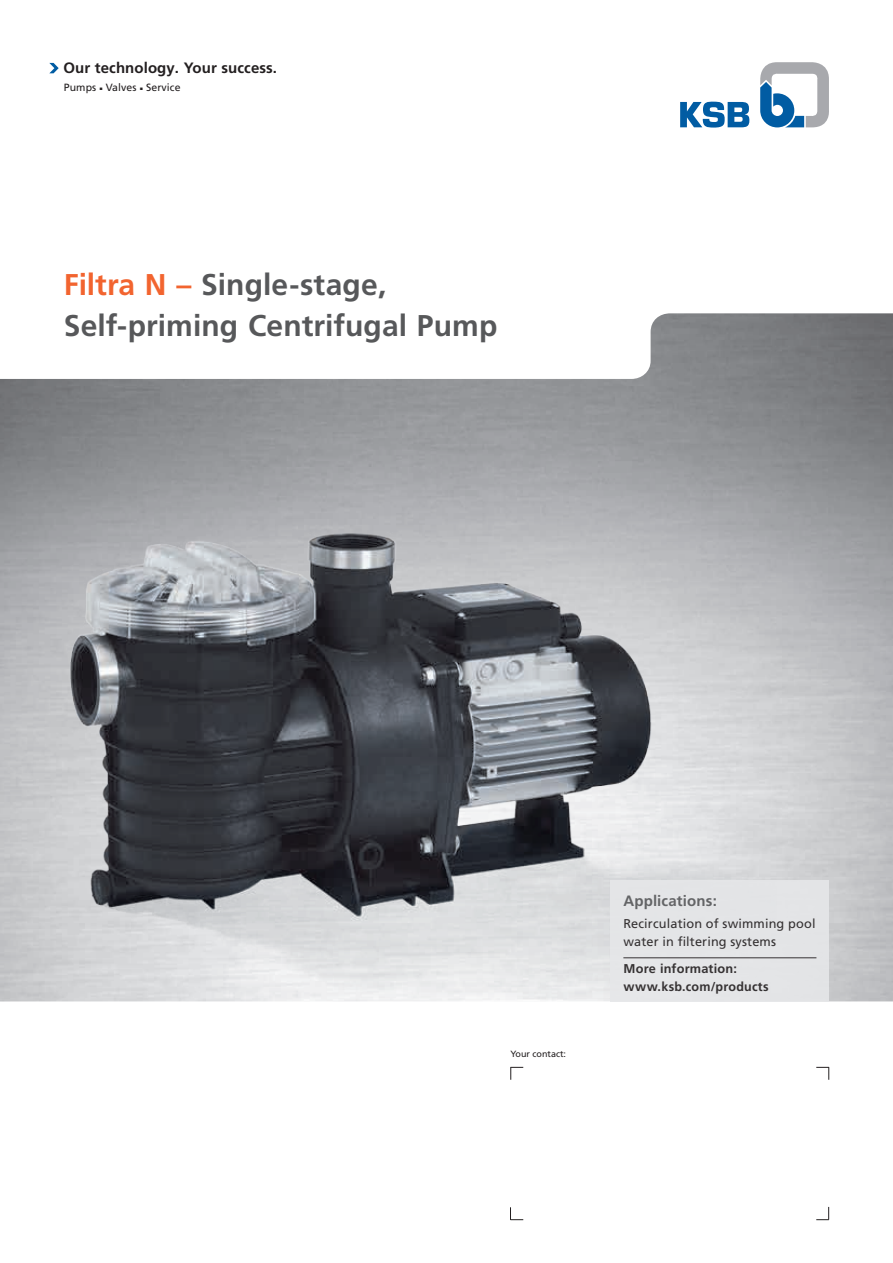
<style>
.page{position:relative;width:893px;height:1263px;background:#fff}
.page>*{position:absolute;margin:0;border:0;box-sizing:border-box;transform-origin:0 0}
.t1{font:700 30px/41.7px "Frutiger LT Pro";letter-spacing:.005em;color:#57585a}
.t2{font:700 15px "Frutiger LT Pro";letter-spacing:.005em;color:#231f20}
.t3{font:700 15px "Frutiger LT Pro";letter-spacing:.01em;color:#57585a}
.t4{font:12.75px/18px "Frutiger LT Pro";letter-spacing:.01em;color:#231f20}
.t5{font:700 12.75px/18px "Frutiger LT Pro";letter-spacing:.015em;color:#231f20}
.t6{font:10.5px "Frutiger LT Pro";letter-spacing:.01em;color:#231f20}
.t7{font:9px "Frutiger LT Pro";color:#231f20}
.s1{color:#f2642f}
</style>
<div class="page">
<img style="left:0;top:313px;width:893px;height:688px">
<svg style="left:760px;top:62px;width:69px;height:65px"></svg>
<svg style="left:680px;top:102px;width:69px;height:26px"></svg>
<img style="left:7px;top:491px;width:769px;height:508px">
<div style="left:611px;top:881px;width:218px;height:121px;background:#e6e7e9"></div>
<hr style="left:623px;top:957px;width:193px;height:1px;background:#231f20">
<svg style="left:510px;top:1067px;width:13px;height:13px"></svg>
<svg style="left:816px;top:1067px;width:13px;height:13px"></svg>
<svg style="left:510px;top:1207px;width:13px;height:13px"></svg>
<svg style="left:816px;top:1207px;width:13px;height:13px"></svg>
<svg style="left:49px;top:63px;width:10px;height:10px"></svg>
<p class="t2" style="left:63px;top:59px;width:215px">Our technology. Your success.</p>
<p class="t6" style="left:64px;top:81px;width:118px">Pumps ■ Valves ■ Service</p>
<h1 class="t1" style="left:64px;top:263px;width:435px"><span class="s1">Filtra N –</span> Single-stage,<br>Self-priming Centrifugal Pump</h1>
<p class="t7" style="left:510px;top:1049px;width:57px">Your contact:</p>
<p class="t3" style="left:623px;top:892px;width:95px">Applications:</p>
<p class="t4" style="left:623px;top:915px;width:194px">Recirculation of swimming pool water in filtering systems</p>
<p class="t5" style="left:623px;top:959px;width:147px">More information: www.ksb.com/products</p>
</div>
